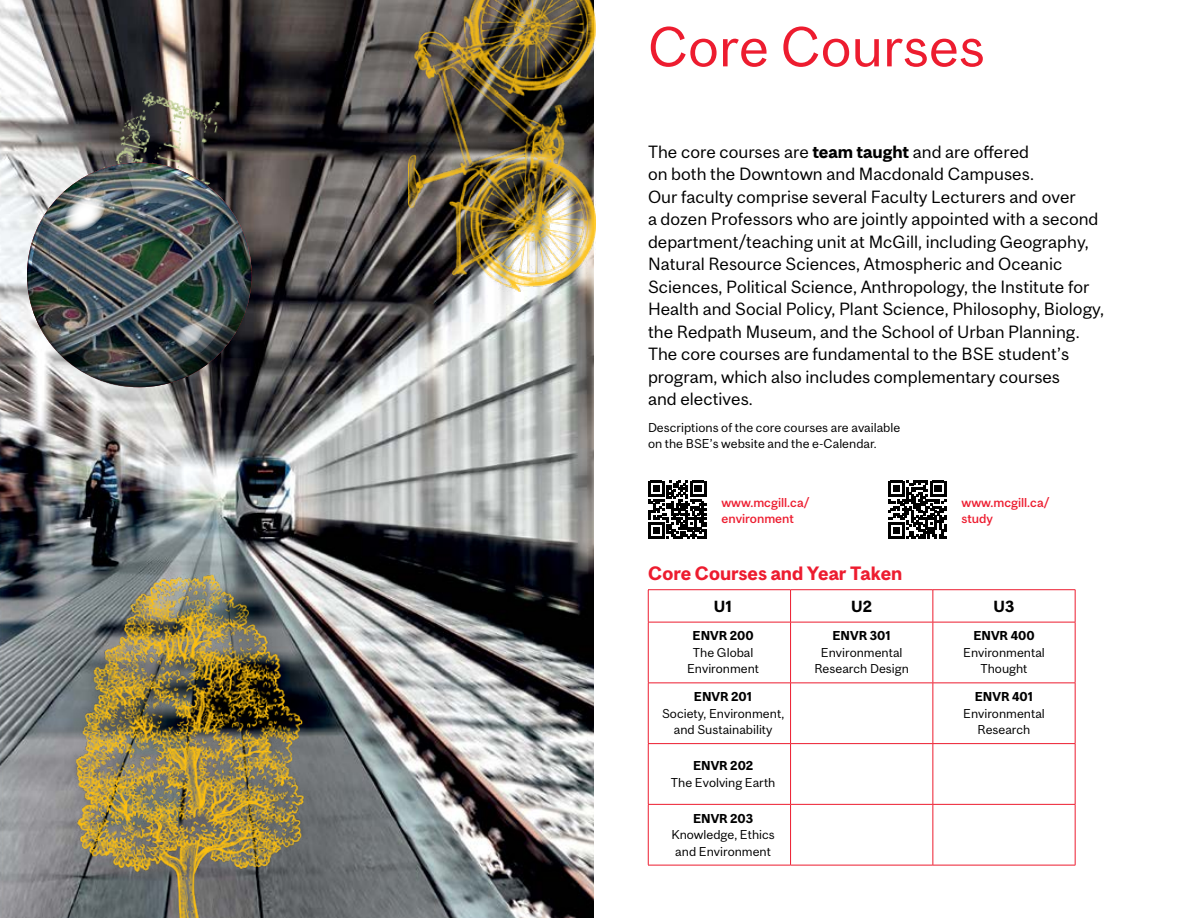
<style>
.page{position:relative;width:1188px;height:918px;background:#fff}
.page>*{position:absolute;margin:0;border:0;box-sizing:border-box;transform-origin:0 0}
.t1{font:52.5px "Mc Gill Sans";color:#ed1c2f}
.t2{font:700 18px "Mc Gill Sans";color:#ed1c2f}
.t3{font:16.5px/22.5px "Mc Gill Sans";color:#000}
.t4{font:700 15px "Mc Gill Sans";color:#000}
.t5{font:12px/16.5px "Mc Gill Sans";color:#000;text-align:center}
.t6{font:700 12px "Mc Gill Sans";color:#000}
.t7{font:500 12px/16.5px "Mc Gill Sans";color:#ed1c2f}
.s1{font-weight:700}
</style>
<div class="page">
<img style="left:0;top:0;width:594px;height:918px">
<img style="left:101px;top:78px;width:137px;height:85px">
<svg style="left:648px;top:481px;width:58px;height:58px"></svg>
<svg style="left:888px;top:481px;width:58px;height:58px"></svg>
<img style="left:27px;top:163px;width:225px;height:224px">
<img style="left:408px;top:0;width:187px;height:292px">
<img style="left:3px;top:557px;width:323px;height:361px">
<hr style="left:648px;top:590px;width:1px;height:32px;background:#ed1c2f">
<hr style="left:648px;top:589px;width:143px;height:1px;background:#ed1c2f">
<hr style="left:790px;top:590px;width:1px;height:32px;background:#ed1c2f">
<hr style="left:791px;top:589px;width:142px;height:1px;background:#ed1c2f">
<hr style="left:933px;top:589px;width:142px;height:1px;background:#ed1c2f">
<hr style="left:933px;top:590px;width:1px;height:32px;background:#ed1c2f">
<hr style="left:1075px;top:590px;width:1px;height:32px;background:#ed1c2f">
<hr style="left:648px;top:622px;width:1px;height:61px;background:#ed1c2f">
<hr style="left:648px;top:683px;width:1px;height:60px;background:#ed1c2f">
<hr style="left:648px;top:744px;width:1px;height:60px;background:#ed1c2f">
<hr style="left:648px;top:805px;width:1px;height:60px;background:#ed1c2f">
<hr style="left:648px;top:622px;width:143px;height:1px;background:#ed1c2f">
<hr style="left:648px;top:683px;width:143px;height:1px;background:#ed1c2f">
<hr style="left:648px;top:743px;width:143px;height:1px;background:#ed1c2f">
<hr style="left:648px;top:804px;width:143px;height:1px;background:#ed1c2f">
<hr style="left:648px;top:865px;width:143px;height:1px;background:#ed1c2f">
<hr style="left:790px;top:622px;width:1px;height:61px;background:#ed1c2f">
<hr style="left:790px;top:683px;width:1px;height:60px;background:#ed1c2f">
<hr style="left:790px;top:744px;width:1px;height:60px;background:#ed1c2f">
<hr style="left:790px;top:805px;width:1px;height:60px;background:#ed1c2f">
<hr style="left:791px;top:622px;width:142px;height:1px;background:#ed1c2f">
<hr style="left:933px;top:622px;width:142px;height:1px;background:#ed1c2f">
<hr style="left:933px;top:622px;width:1px;height:61px;background:#ed1c2f">
<hr style="left:1075px;top:622px;width:1px;height:61px;background:#ed1c2f">
<hr style="left:933px;top:683px;width:1px;height:60px;background:#ed1c2f">
<hr style="left:1075px;top:683px;width:1px;height:60px;background:#ed1c2f">
<hr style="left:933px;top:744px;width:1px;height:60px;background:#ed1c2f">
<hr style="left:1075px;top:744px;width:1px;height:60px;background:#ed1c2f">
<hr style="left:933px;top:805px;width:1px;height:60px;background:#ed1c2f">
<hr style="left:1075px;top:805px;width:1px;height:60px;background:#ed1c2f">
<hr style="left:791px;top:683px;width:142px;height:1px;background:#ed1c2f">
<hr style="left:933px;top:683px;width:142px;height:1px;background:#ed1c2f">
<hr style="left:791px;top:743px;width:142px;height:1px;background:#ed1c2f">
<hr style="left:933px;top:743px;width:142px;height:1px;background:#ed1c2f">
<hr style="left:791px;top:804px;width:142px;height:1px;background:#ed1c2f">
<hr style="left:933px;top:804px;width:142px;height:1px;background:#ed1c2f">
<hr style="left:791px;top:865px;width:142px;height:1px;background:#ed1c2f">
<hr style="left:933px;top:865px;width:142px;height:1px;background:#ed1c2f">
<img style="left:0;top:459px;width:594px;height:78px">
<h1 class="t1" style="left:648px;top:15px;width:338px">Core Courses</h1>
<p class="t3" style="left:648px;top:140px;width:458px">The core courses are <span class="s1">team taught</span> and are offered<br>on both the Downtown and Macdonald Campuses.<br>Our faculty comprise several Faculty Lecturers and over<br>a dozen Professors who are jointly appointed with a second department/teaching unit at McGill, including Geography, Natural Resource Sciences, Atmospheric and Oceanic Sciences, Political Science, Anthropology, the Institute for Health and Social Policy, Plant Science, Philosophy, Biology, the Redpath Museum, and the School of Urban Planning.<br>The core courses are fundamental to the BSE student’s program, which also includes complementary courses<br>and electives.</p>
<p class="t5" style="left:648px;top:419px;width:254px;text-align:left">Descriptions of the core courses are available on the BSE’s website and the e-Calendar.</p>
<p class="t7" style="left:721px;top:494px;width:89px">www.mcgill.ca/ environment</p>
<p class="t7" style="left:962px;top:494px;width:89px">www.mcgill.ca/ study</p>
<p class="t2" style="left:648px;top:562px;width:256px">Core Courses and Year Taken</p>
<p class="t4" style="left:714px;top:597px;width:20px">U1</p>
<p class="t4" style="left:851px;top:597px;width:22px">U2</p>
<p class="t4" style="left:994px;top:597px;width:22px">U3</p>
<p class="t6" style="left:693px;top:629px;width:63px">ENVR 200</p>
<p class="t5" style="left:687px;top:644px;width:74px">The Global<br>Environment</p>
<p class="t6" style="left:832px;top:629px;width:60px">ENVR 301</p>
<p class="t5" style="left:815px;top:644px;width:96px">Environmental<br>Research Design</p>
<p class="t6" style="left:973px;top:629px;width:63px">ENVR 400</p>
<p class="t5" style="left:963px;top:644px;width:83px">Environmental<br>Thought</p>
<p class="t6" style="left:694px;top:689px;width:60px">ENVR 201</p>
<p class="t5" style="left:662px;top:705px;width:124px">Society, Environment, and Sustainability</p>
<p class="t6" style="left:693px;top:758px;width:62px">ENVR 202</p>
<p class="t5" style="left:671px;top:774px;width:106px">The Evolving Earth</p>
<p class="t6" style="left:693px;top:811px;width:62px">ENVR 203</p>
<p class="t5" style="left:671px;top:826px;width:105px">Knowledge, Ethics and Environment</p>
<p class="t6" style="left:975px;top:689px;width:60px">ENVR 401</p>
<p class="t5" style="left:963px;top:705px;width:83px">Environmental<br>Research</p>
</div>
